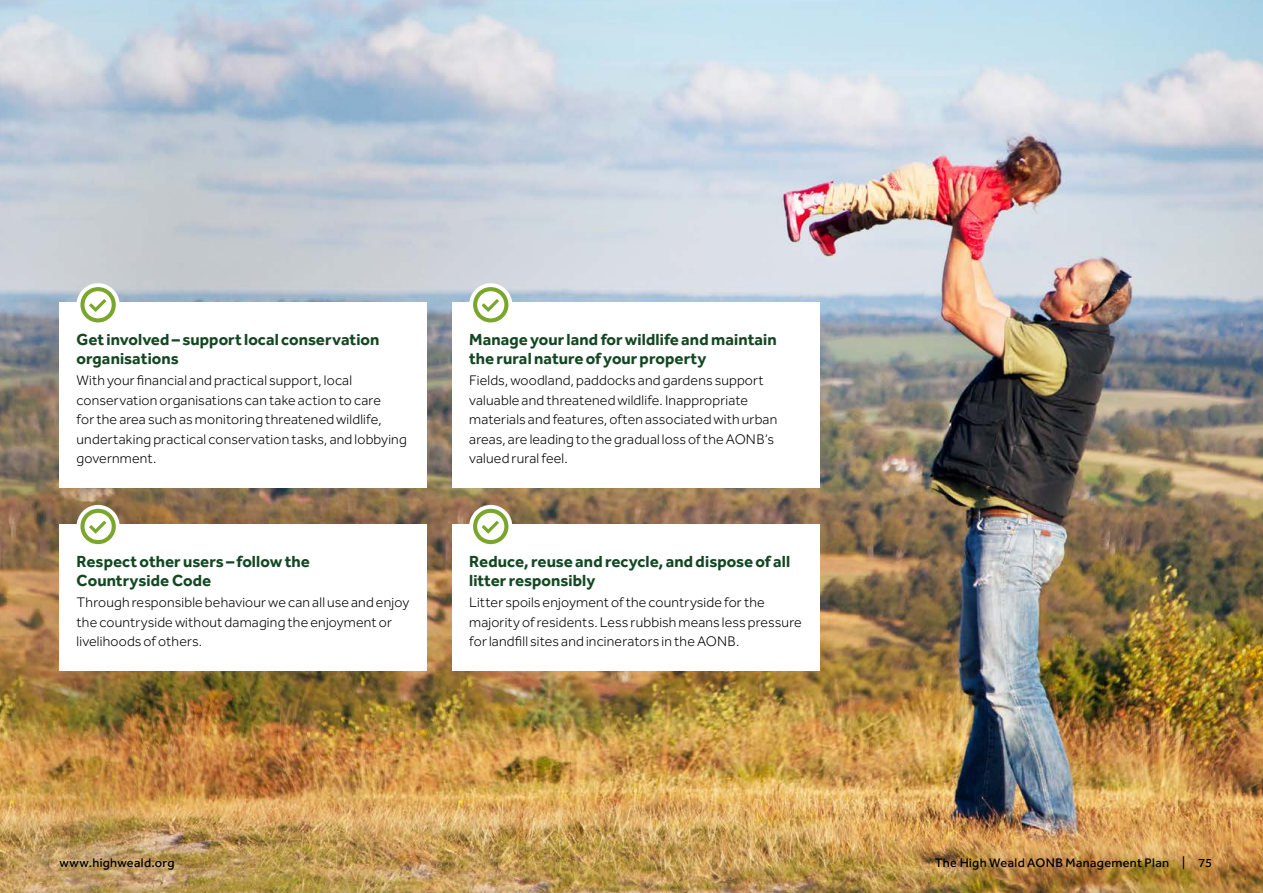
<style>
.page{position:relative;width:1263px;height:893px;background:#fff}
.page>*{position:absolute;margin:0;border:0;box-sizing:border-box;transform-origin:0 0}
.t1{font:700 16.5px/18.8px "Effra CC";letter-spacing:.005em;color:#134722}
.t2{font:300 14.25px/19.5px "Effra CC";letter-spacing:.01em;color:#000}
.t3{font:500 12.75px "Effra CC";letter-spacing:.025em;color:#000}
</style>
<div class="page">
<img style="left:0;top:0;width:1263px;height:893px">
<div style="left:60px;top:303px;width:367px;height:40px;background:#fff"></div>
<div style="left:60px;top:313px;width:367px;height:67px;background:#fff"></div>
<div style="left:60px;top:363px;width:367px;height:125px;background:#fff"></div>
<div style="left:60px;top:524px;width:367px;height:40px;background:#fff"></div>
<div style="left:60px;top:534px;width:367px;height:68px;background:#fff"></div>
<div style="left:60px;top:585px;width:367px;height:85px;background:#fff"></div>
<div style="left:77px;top:283px;width:43px;height:43px;border:8px solid #fff;border-radius:50%"></div>
<svg style="left:80px;top:287px;width:36px;height:35px"></svg>
<div style="left:77px;top:505px;width:43px;height:43px;border:8px solid #fff;border-radius:50%"></div>
<svg style="left:80px;top:509px;width:36px;height:35px"></svg>
<div style="left:452px;top:303px;width:367px;height:40px;background:#fff"></div>
<div style="left:452px;top:313px;width:367px;height:67px;background:#fff"></div>
<div style="left:452px;top:363px;width:367px;height:125px;background:#fff"></div>
<div style="left:452px;top:524px;width:367px;height:40px;background:#fff"></div>
<div style="left:452px;top:534px;width:367px;height:68px;background:#fff"></div>
<div style="left:452px;top:585px;width:367px;height:85px;background:#fff"></div>
<div style="left:469px;top:283px;width:43px;height:43px;border:8px solid #fff;border-radius:50%"></div>
<svg style="left:473px;top:287px;width:35px;height:35px"></svg>
<div style="left:469px;top:505px;width:43px;height:43px;border:8px solid #fff;border-radius:50%"></div>
<svg style="left:473px;top:509px;width:35px;height:35px"></svg>
<p class="t1" style="left:77px;top:332px;width:304px">Get involved – support local conservation organisations</p>
<p class="t2" style="left:77px;top:372px;width:332px">With your financial and practical support, local conservation organisations can take action to care<br>for the area such as monitoring threatened wildlife, undertaking practical conservation tasks, and lobbying government.</p>
<p class="t1" style="left:77px;top:553px;width:235px">Respect other users – follow the<br>Countryside Code</p>
<p class="t2" style="left:77px;top:594px;width:334px">Through responsible behaviour we can all use and enjoy the countryside without damaging the enjoyment or livelihoods of others.</p>
<p class="t1" style="left:469px;top:332px;width:309px">Manage your land for wildlife and maintain the rural nature of your property</p>
<p class="t2" style="left:469px;top:372px;width:310px">Fields, woodland, paddocks and gardens support valuable and threatened wildlife. Inappropriate materials and features, often associated with urban areas, are leading to the gradual loss of the AONB’s valued rural feel.</p>
<p class="t1" style="left:469px;top:553px;width:322px">Reduce, reuse and recycle, and dispose of all litter responsibly</p>
<p class="t2" style="left:469px;top:594px;width:334px">Litter spoils enjoyment of the countryside for the majority of residents. Less rubbish means less pressure forlandfill sites and incinerators in theAONB.</p>
<p class="t3" style="left:60px;top:855px;width:116px">www.highweald.org</p>
<p class="t3" style="left:935px;top:855px;width:279px">The High Weald AONB Management Plan | 75</p>
</div>
